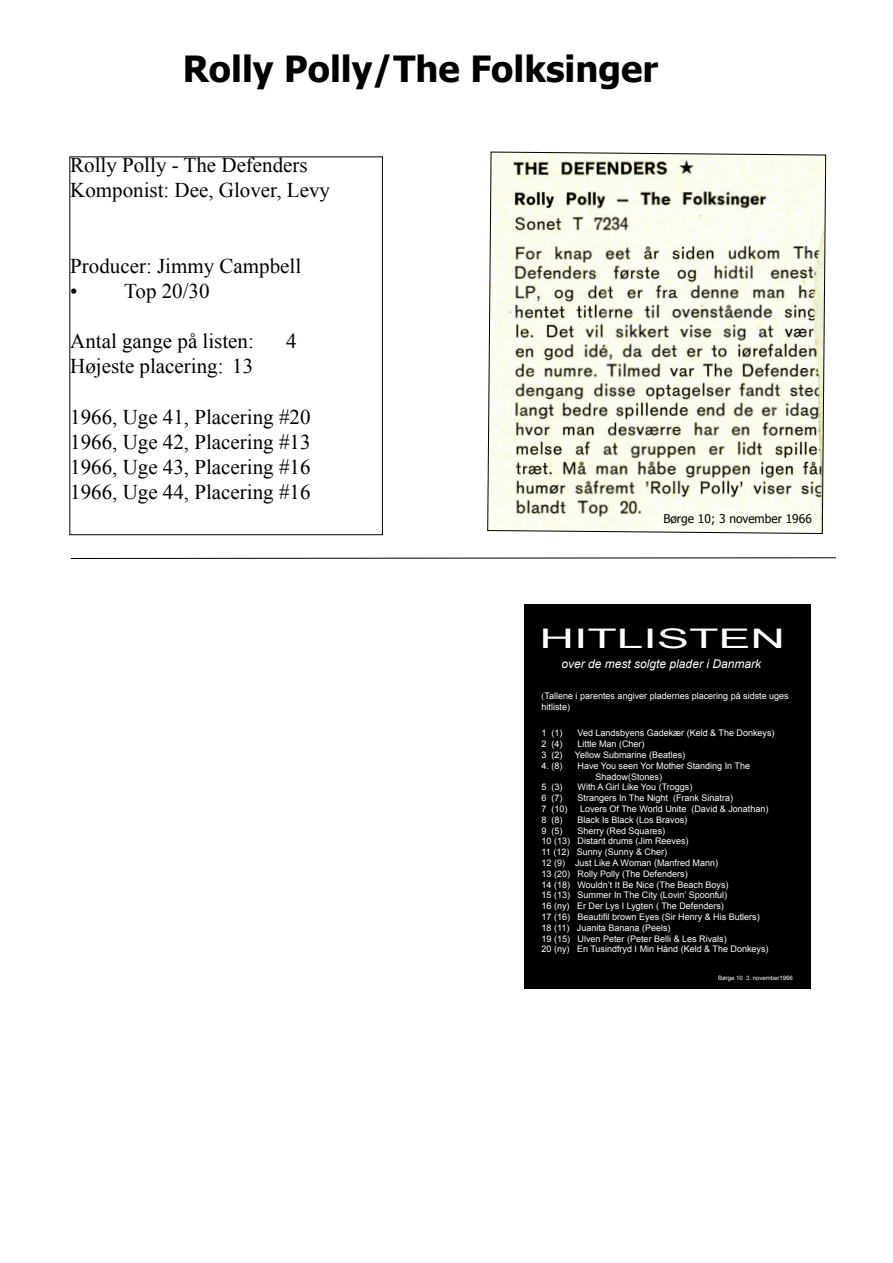
<style>
.page{position:relative;width:893px;height:1263px;background:#fff}
.page>*{position:absolute;margin:0;border:0;box-sizing:border-box;transform-origin:0 0}
.t1{font:700 36px "Tahoma";color:#000}
.t2{font:27px "Arial";color:#fff;scale:1.78 1}
.t3{font:21px "Times New Roman";color:#000}
.t4{font:italic 12px "Arial";color:#fff}
.t5{font:12px "Tahoma";color:#000}
.t6{font:9px/10.8px "Arial";color:#fff}
.t7{font:6px "Arial";color:#fff}
.s1{font-family:"Times New Roman"}
</style>
<div class="page">
<div style="left:524px;top:605px;width:286px;height:384px;background:#000"></div>
<svg style="left:487px;top:151px;width:339px;height:383px"></svg>
<div style="left:69px;top:156px;width:314px;height:379px;border:1px solid #000"></div>
<svg style="left:70px;top:557px;width:766px;height:2px;background:#7f7f7f"></svg>
<p class="t1" style="left:183px;top:43px;width:477px">Rolly Polly/The Folksinger</p>
<p class="t3" style="left:70px;top:151px;width:239px">Rolly Polly - The Defenders</p>
<p class="t3" style="left:70px;top:176px;width:261px">Komponist: Dee, Glover, Levy</p>
<p class="t3" style="left:70px;top:251px;width:233px">Producer: Jimmy Campbell</p>
<p class="t3" style="left:70px;top:277px;width:141px">• Top 20/30</p>
<p class="t3" style="left:70px;top:327px;width:185px">Antal gange på listen:</p>
<p class="t3" style="left:286px;top:327px;width:12px">4</p>
<p class="t3" style="left:70px;top:352px;width:184px">Højeste placering: 13</p>
<p class="t3" style="left:70px;top:403px;width:242px">1966, Uge 41, Placering #20</p>
<p class="t3" style="left:70px;top:428px;width:242px">1966, Uge 42, Placering #13</p>
<p class="t3" style="left:70px;top:453px;width:242px">1966, Uge 43, Placering #16</p>
<p class="t3" style="left:70px;top:478px;width:242px">1966, Uge 44, Placering #16</p>
<p class="t5" style="left:663px;top:511px;width:150px">Børge 10; 3 november 1966</p>
<p class="t2" style="left:539px;top:621px;width:140px">HITLISTEN</p>
<p class="t4" style="left:562px;top:656px;width:201px">over de mest solgte plader i Danmark</p>
<p class="t6" style="left:542px;top:691px;width:249px"><span class="s1">(</span>Tallene i parentes angiver pladernes placering på sidste uges hitliste)</p>
<p class="t6" style="left:542px;top:728px;width:23px">1 (1)</p>
<p class="t6" style="left:578px;top:728px;width:198px">Ved Landsbyens Gadekær (Keld &amp; The Donkeys)</p>
<p class="t6" style="left:542px;top:739px;width:23px">2 (4)</p>
<p class="t6" style="left:578px;top:739px;width:69px">Little Man (Cher)</p>
<p class="t6" style="left:542px;top:749px;width:23px">3 (2)</p>
<p class="t6" style="left:575px;top:749px;width:112px">Yellow Submarine (Beatles)</p>
<p class="t6" style="left:542px;top:760px;width:23px">4. (8)</p>
<p class="t6" style="left:596px;top:760px;width:156px;text-indent:-18px">Have You seen Yor Mother Standing In The<br>Shadow(Stones)</p>
<p class="t6" style="left:542px;top:782px;width:23px">5 (3)</p>
<p class="t6" style="left:578px;top:782px;width:116px">With A Girl Like You (Troggs)</p>
<p class="t6" style="left:542px;top:793px;width:23px">6 (7)</p>
<p class="t6" style="left:578px;top:793px;width:157px">Strangers In The Night (Frank Sinatra)</p>
<p class="t6" style="left:542px;top:803px;width:28px">7 (10)</p>
<p class="t6" style="left:580px;top:803px;width:190px">Lovers Of The World Unite (David &amp; Jonathan)</p>
<p class="t6" style="left:542px;top:814px;width:23px">8 (8)</p>
<p class="t6" style="left:578px;top:814px;width:111px">Black Is Black (Los Bravos)</p>
<p class="t6" style="left:542px;top:825px;width:23px">9 (5)</p>
<p class="t6" style="left:578px;top:825px;width:89px">Sherry (Red Squares)</p>
<p class="t6" style="left:542px;top:836px;width:149px">10 (13) Distant drums (Jim Reeves)</p>
<p class="t6" style="left:542px;top:847px;width:127px">11 (12) Sunny (Sunny &amp; Cher)</p>
<p class="t6" style="left:542px;top:857px;width:178px">12 (9) Just Like A Woman (Manfred Mann)</p>
<p class="t6" style="left:542px;top:868px;width:148px">13 (20) Rolly Polly (The Defenders)</p>
<p class="t6" style="left:542px;top:879px;width:188px">14 (18) Wouldn’t It Be Nice (The Beach Boys)</p>
<p class="t6" style="left:542px;top:890px;width:187px">15 (13) Summer In The City (Lovin’ Spoonful)</p>
<p class="t6" style="left:542px;top:901px;width:184px">16 (ny) Er Der Lys I Lygten ( The Defenders)</p>
<p class="t6" style="left:542px;top:911px;width:220px">17 (16) Beautifil brown Eyes (Sir Henry &amp; His Butlers)</p>
<p class="t6" style="left:542px;top:922px;width:130px">18 (11) Juanita Banana (Peels)</p>
<p class="t6" style="left:542px;top:933px;width:187px">19 (15) Ulven Peter (Peter Belli &amp; Les Rivals)</p>
<p class="t6" style="left:542px;top:944px;width:228px">20 (ny) En Tusindfryd I Min Hånd (Keld &amp; The Donkeys)</p>
<p class="t7" style="left:718px;top:974px;width:76px">Børge 10 3. november1966</p>
</div>
